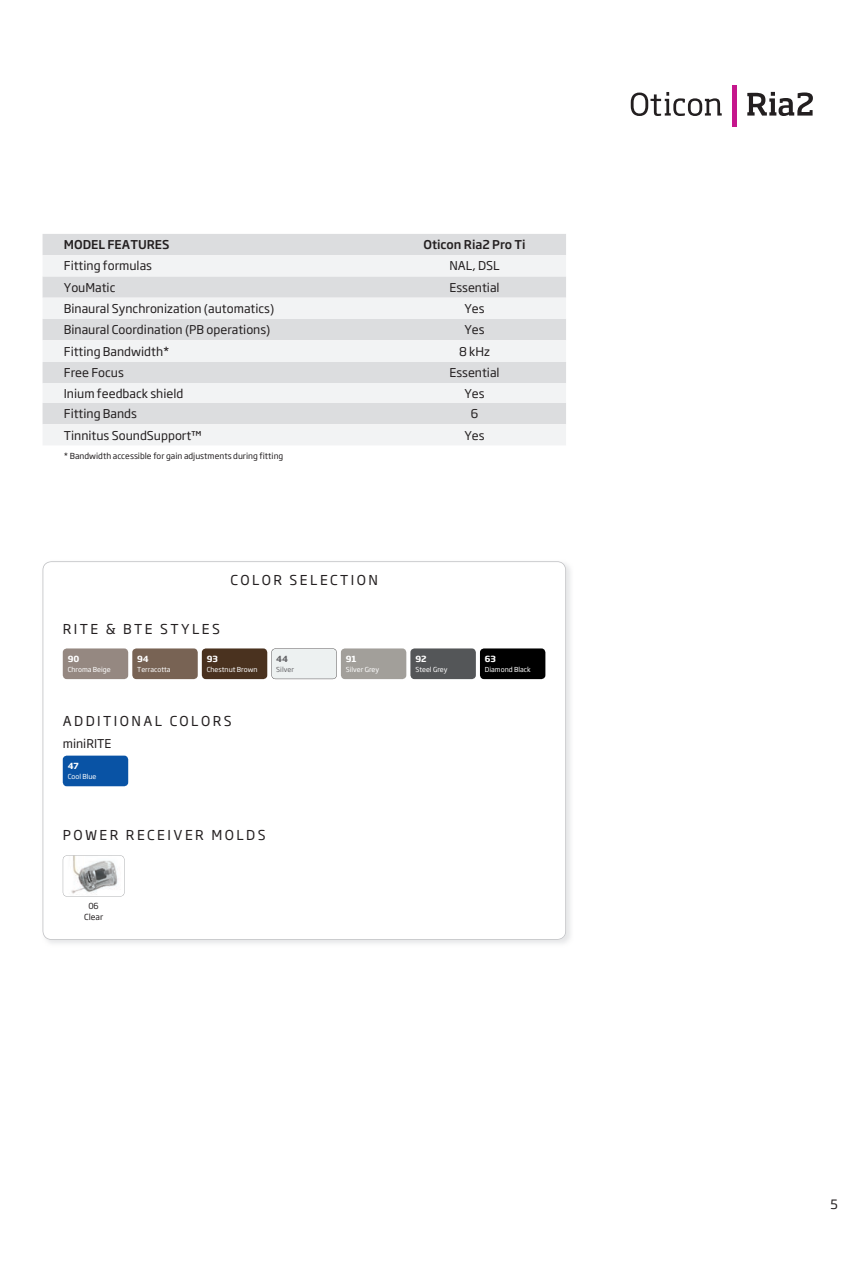
<style>
.page{position:relative;width:864px;height:1263px;background:#fff}
.page>*{position:absolute;margin:0;border:0;box-sizing:border-box;transform-origin:0 0}
.t1{font:13.5px "Soho Gothic Pro";letter-spacing:.18em;color:#231f20}
.t2{font:12.75px "Soho Gothic Pro";color:#231f20}
.t3{font:12px "Soho Gothic Pro";color:#231f20}
.t4{font:500 12px "Soho Gothic Pro";color:#231f20}
.t5{font:700 8.4px "Soho Gothic Pro";color:#fff}
.t6{font:700 8.4px "Soho Gothic Pro";color:#636366}
.t7{font:8.25px/10.5px "Soho Gothic Pro";color:#231f20;text-align:center}
.t8{font:6.75px "Soho Gothic Pro";color:#fff}
.t9{font:6.75px "Soho Gothic Pro";color:#636366}
</style>
<div class="page">
<svg style="left:630px;top:92px;width:91px;height:24px"></svg>
<div style="left:731px;top:85px;width:5px;height:42px;background:#c5168c"></div>
<svg style="left:747px;top:92px;width:65px;height:24px"></svg>
<svg style="left:43px;top:561px;width:523px;height:379px"></svg>
<svg style="left:63px;top:855px;width:61px;height:41px"></svg>
<div style="left:479px;top:648px;width:66px;height:31px;background:#000;border-radius:4px"></div>
<div style="left:202px;top:648px;width:65px;height:31px;background:#4a321f;border-radius:4px"></div>
<div style="left:132px;top:648px;width:66px;height:31px;background:#786354;border-radius:4px"></div>
<svg style="left:271px;top:648px;width:65px;height:31px;background:#e8ecec"></svg>
<div style="left:341px;top:648px;width:65px;height:31px;background:#a29f9a;border-radius:4px"></div>
<div style="left:410px;top:648px;width:65px;height:31px;background:#545658;border-radius:4px"></div>
<div style="left:63px;top:648px;width:65px;height:31px;background:#958881;border-radius:4px"></div>
<div style="left:63px;top:756px;width:65px;height:30px;background:#0953a5;border-radius:4px"></div>
<div style="left:43px;top:234px;width:523px;height:21px;background:#dcdddf"></div>
<svg style="left:43px;top:255px;width:523px;height:190px;fill:#f2f3f4"></svg>
<p class="t4" style="left:64px;top:235px;width:107px">MODEL FEATURES</p>
<p class="t4" style="left:423px;top:235px;width:104px">Oticon Ria2 Pro Ti</p>
<p class="t3" style="left:64px;top:257px;width:90px">Fitting formulas</p>
<p class="t3" style="left:449px;top:257px;width:52px">NAL, DSL</p>
<p class="t3" style="left:64px;top:278px;width:53px">YouMatic</p>
<p class="t3" style="left:449px;top:278px;width:52px">Essential</p>
<p class="t3" style="left:64px;top:299px;width:212px">Binaural Synchronization (automatics)</p>
<p class="t3" style="left:464px;top:299px;width:22px">Yes</p>
<p class="t3" style="left:64px;top:321px;width:208px">Binaural Coordination (PB operations)</p>
<p class="t3" style="left:464px;top:321px;width:22px">Yes</p>
<p class="t3" style="left:64px;top:342px;width:107px">Fitting Bandwidth*</p>
<p class="t3" style="left:459px;top:342px;width:32px">8 kHz</p>
<p class="t3" style="left:64px;top:364px;width:61px">Free Focus</p>
<p class="t3" style="left:449px;top:364px;width:52px">Essential</p>
<p class="t3" style="left:64px;top:384px;width:121px">Inium feedback shield</p>
<p class="t3" style="left:464px;top:384px;width:22px">Yes</p>
<p class="t3" style="left:64px;top:404px;width:75px">Fitting Bands</p>
<p class="t3" style="left:470px;top:404px;width:9px">6</p>
<p class="t3" style="left:64px;top:426px;width:139px">Tinnitus SoundSupport™</p>
<p class="t3" style="left:464px;top:426px;width:22px">Yes</p>
<p class="t7" style="left:64px;top:451px;width:221px">* Bandwidth accessible for gain adjustments during fitting</p>
<p class="t1" style="left:230px;top:569px;width:149px">COLOR SELECTION</p>
<p class="t1" style="left:63px;top:619px;width:159px">RITE &amp; BTE STYLES</p>
<p class="t5" style="left:68px;top:652px;width:13px">90</p>
<p class="t8" style="left:68px;top:664px;width:45px">Chroma Beige</p>
<p class="t5" style="left:137px;top:652px;width:13px">94</p>
<p class="t8" style="left:137px;top:664px;width:35px">Terracotta</p>
<p class="t5" style="left:207px;top:652px;width:13px">93</p>
<p class="t8" style="left:207px;top:664px;width:52px">Chestnut Brown</p>
<p class="t1" style="left:63px;top:711px;width:170px">ADDITIONAL COLORS</p>
<p class="t3" style="left:63px;top:735px;width:50px">miniRITE</p>
<p class="t5" style="left:68px;top:759px;width:13px">47</p>
<p class="t8" style="left:68px;top:771px;width:30px">Cool Blue</p>
<p class="t6" style="left:276px;top:652px;width:13px">44</p>
<p class="t9" style="left:276px;top:664px;width:19px">Silver</p>
<p class="t1" style="left:63px;top:825px;width:204px">POWER RECEIVER MOLDS</p>
<p class="t7" style="left:84px;top:901px;width:21px">06<br>Clear</p>
<p class="t5" style="left:345px;top:652px;width:12px">91</p>
<p class="t8" style="left:345px;top:664px;width:35px">Silver Grey</p>
<p class="t5" style="left:415px;top:652px;width:13px">92</p>
<p class="t8" style="left:415px;top:664px;width:34px">Steel Grey</p>
<p class="t5" style="left:484px;top:652px;width:13px">63</p>
<p class="t8" style="left:484px;top:664px;width:47px">Diamond Black</p>
<p class="t2" style="left:830px;top:1194px;width:9px">5</p>
</div>
